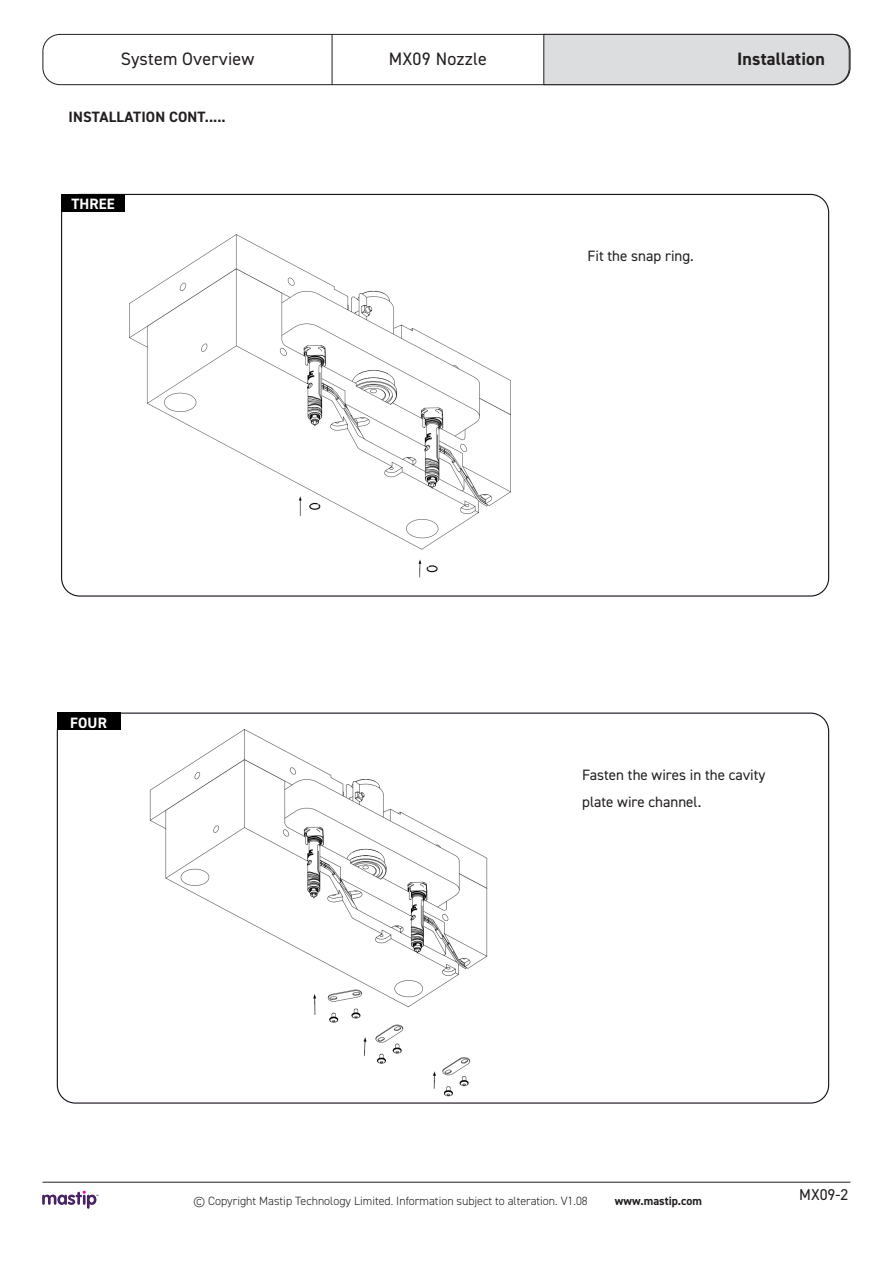
<style>
.page{position:relative;width:893px;height:1263px;background:#fff}
.page>*{position:absolute;margin:0;border:0;box-sizing:border-box;transform-origin:0 0}
.t1{font:18px "DIN2014";letter-spacing:.01em;color:#231f20}
.t2{font:700 18px "DIN2014";letter-spacing:.01em;color:#231f20}
.Footnote{font:15.75px "DIN2014";color:#231f20}
.Body{font:15px/27px "DIN2014";color:#231f20}
.Body-2{font:700 15px "DIN2014";letter-spacing:.01em;color:#231f20}
.Body-3{font:700 15px "DIN2014";letter-spacing:.01em;color:#fff}
.Copyright{font:300 12px "DIN2014";color:#231f20}
.Copyright-2{font:700 12px "DIN2014";color:#231f20}
</style>
<div class="page">
<svg style="left:42px;top:1191px;width:56px;height:18px"></svg>
<hr style="left:43px;top:1182px;width:807px;height:1px;background:#231f20">
<img style="left:129px;top:234px;width:382px;height:344px">
<img style="left:149px;top:729px;width:339px;height:367px">
<div style="left:61px;top:194px;width:64px;height:17px;background:#000"></div>
<div style="left:57px;top:712px;width:64px;height:18px;background:#000"></div>
<div style="left:43px;top:34px;width:807px;height:51px;border:1px solid #231f20;border-radius:17px"></div>
<div style="left:543px;top:34px;width:307px;height:51px;background:#dcdddf"></div>
<hr style="left:332px;top:34px;width:1px;height:51px;background:#231f20">
<p class="t1" style="left:121px;top:48px;width:135px">System Overview</p>
<p class="t1" style="left:389px;top:48px;width:100px">MX09 Nozzle</p>
<p class="t2" style="left:737px;top:47px;width:89px">Installation</p>
<p class="Body-2" style="left:69px;top:107px;width:159px">INSTALLATION CONT.....</p>
<p class="Body-3" style="left:71px;top:194px;width:45px">THREE</p>
<p class="Body" style="left:588px;top:242px;width:108px">Fit the snap ring.</p>
<p class="Body-3" style="left:70px;top:712px;width:38px">FOUR</p>
<p class="Body" style="left:582px;top:761px;width:185px">Fasten the wires in the cavity plate wire channel.</p>
<p class="Copyright" style="left:193px;top:1193px;width:396px">© Copyright Mastip Technology Limited. Information subject to alteration. V1.08</p>
<p class="Copyright-2" style="left:615px;top:1192px;width:89px">www.mastip.com</p>
<p class="Footnote" style="left:799px;top:1185px;width:51px">MX09-2</p>
</div>
